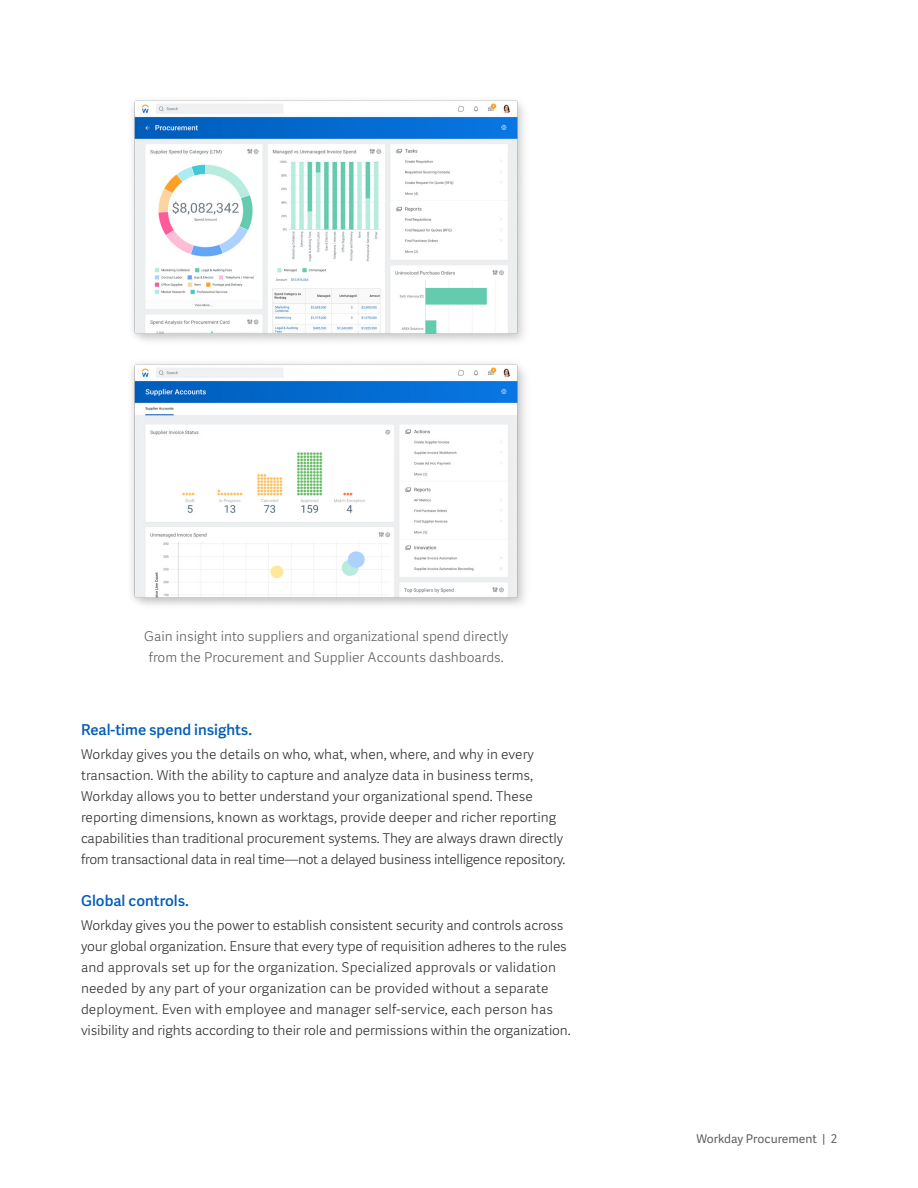
<style>
.page{position:relative;width:918px;height:1188px;background:#fff}
.page>*{position:absolute;margin:0;border:0;box-sizing:border-box;transform-origin:0 0}
.Heading_2{font:500 15px "Workday Adelle Sans";color:#005cb9}
.Body{font:300 13.5px/21px "Workday Adelle Sans";letter-spacing:-.01em;color:#333}
.Heading_2-2{font:300 13.5px/21px "Workday Adelle Sans";color:#616161;text-align:center}
.t1{font:12px "Workday Adelle Sans";color:#616161}
</style>
<div class="page">
<img style="left:132px;top:100px;width:392px;height:241px">
<img style="left:131px;top:363px;width:394px;height:242px">
<h1 class="Heading_2-2" style="left:144px;top:626px;width:366px">Gain insight into suppliers and organizational spend directly from the Procurement and Supplier Accounts dashboards.</h1>
<h1 class="Heading_2" style="left:81px;top:721px;width:173px">Real-time spend insights.</h1>
<p class="Body" style="left:81px;top:745px;width:486px">Workday gives you the details on who, what, when, where, and why in every transaction. With the ability to capture and analyze data in business terms, Workday allows you to better understand your organizational spend. These reporting dimensions, known as worktags, provide deeper and richer reporting capabilities than traditional procurement systems. They are always drawn directly from transactional data in real time—not a delayed business intelligence repository.</p>
<h1 class="Heading_2" style="left:81px;top:892px;width:109px">Global controls.</h1>
<p class="Body" style="left:81px;top:915px;width:491px">Workday gives you the power to establish consistent security and controls across your global organization. Ensure that every type of requisition adheres to the rules and approvals set up for the organization. Specialized approvals or validation needed by any part of your organization can be provided without a separate deployment. Even with employee and manager self-service, each person has visibility and rights according to their role and permissions within the organization.</p>
<p class="t1" style="left:696px;top:1132px;width:142px">Workday Procurement | 2</p>
</div>
